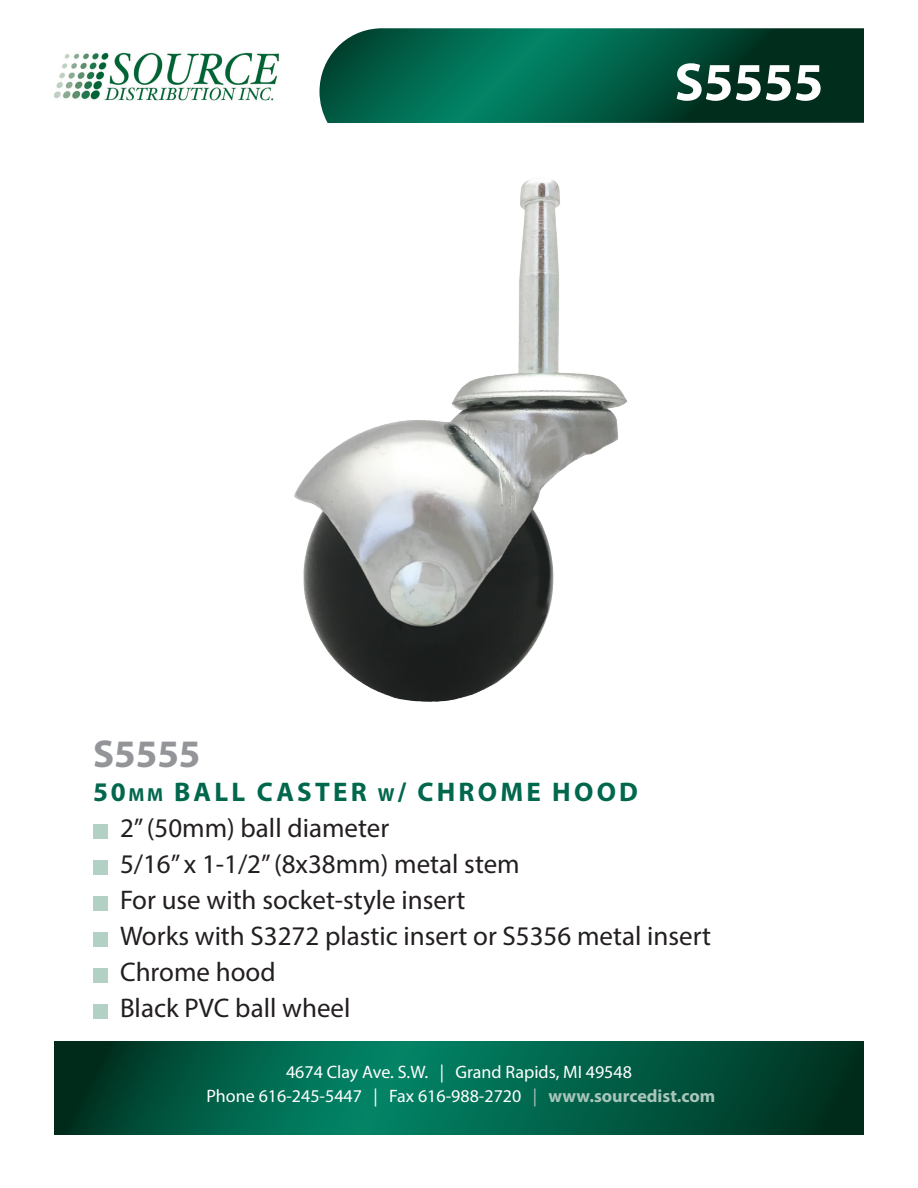
<style>
.page{position:relative;width:918px;height:1188px;background:#fff}
.page>*{position:absolute;margin:0;border:0;box-sizing:border-box;transform-origin:0 0}
.t1{font:700 54px "Myriad Pro";color:#fff}
.t2{font:700 39px "Myriad Pro";color:#939598}
.t3{font:27px "Myriad Pro";color:#231f20}
.t4{font:700 27px "Myriad Pro";letter-spacing:.12em;color:#01674d}
.t5{font:18px "Myriad Pro";color:#fff}
.s1{font-size:18.9px}
.s2{font-style:inherit}
.s3{color:#a8c5ba}
.s4{font-weight:700;color:#a8c5ba}
</style>
<div class="page">
<svg style="left:54px;top:1042px;width:810px;height:93px;background:#005a42"></svg>
<svg style="left:320px;top:28px;width:544px;height:95px;background:#065942"></svg>
<img style="left:54px;top:52px;width:225px;height:49px">
<div style="left:93px;top:825px;width:14px;height:14px;background:#b2d0c4"></div>
<div style="left:93px;top:861px;width:14px;height:14px;background:#b2d0c4"></div>
<div style="left:93px;top:897px;width:14px;height:14px;background:#b2d0c4"></div>
<div style="left:93px;top:933px;width:14px;height:14px;background:#b2d0c4"></div>
<div style="left:93px;top:969px;width:14px;height:14px;background:#b2d0c4"></div>
<div style="left:93px;top:1005px;width:14px;height:14px;background:#b2d0c4"></div>
<img style="left:294px;top:179px;width:333px;height:523px">
<p class="t1" style="left:674px;top:47px;width:151px">S5555</p>
<p class="t2" style="left:93px;top:728px;width:109px">S5555</p>
<p class="t4" style="left:93px;top:775px;width:547px">50<span class="s1">MM</span> BALL CASTER <span class="s1">W</span><span class="s2">/</span> CHROME HOOD</p>
<p class="t3" style="left:120px;top:812px;width:271px">2” (50mm) ball diameter</p>
<p class="t3" style="left:120px;top:848px;width:401px">5/16” x 1-1/2” (8x38mm) metal stem</p>
<p class="t3" style="left:120px;top:884px;width:347px">For use with socket-style insert</p>
<p class="t3" style="left:120px;top:920px;width:593px">Works with S3272 plastic insert or S5356 metal insert</p>
<p class="t3" style="left:120px;top:956px;width:157px">Chrome hood</p>
<p class="t3" style="left:120px;top:992px;width:232px">Black PVC ball wheel</p>
<p class="t5" style="left:286px;top:1060px;width:347px">4674 Clay Ave. S.W. | Grand Rapids, MI 49548</p>
<p class="t5" style="left:206px;top:1084px;width:510px">Phone 616-245-5447 | Fax 616-988-2720 <span class="s3">|</span> <span class="s4">www.sourcedist.com</span></p>
</div>
